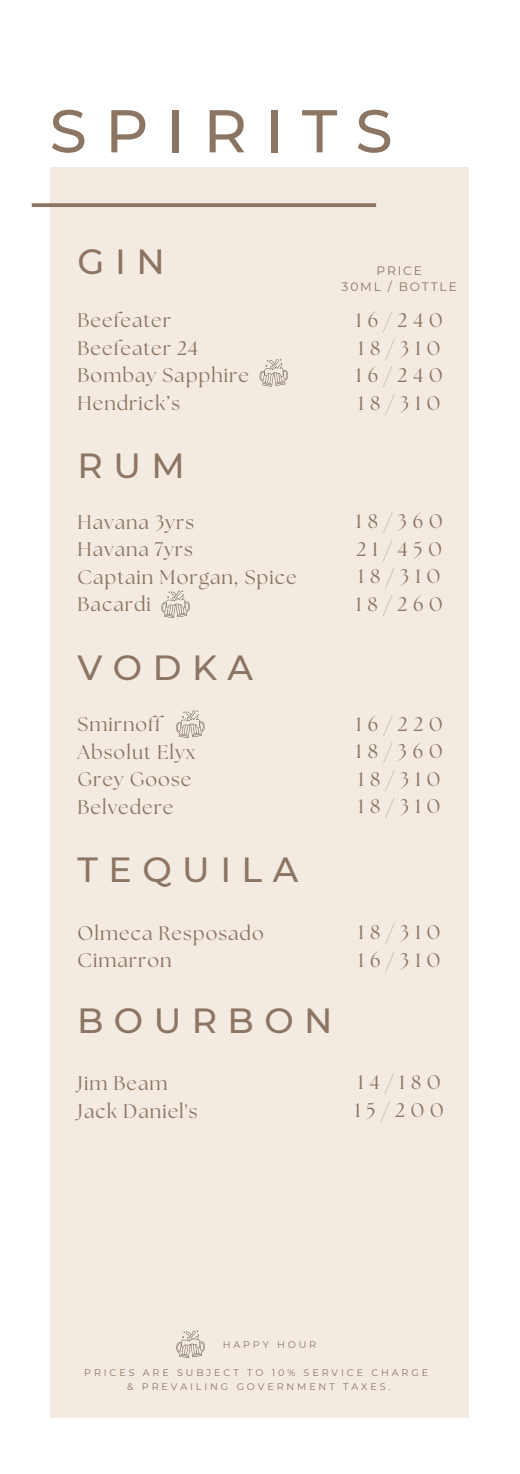
<style>
.page{position:relative;width:520px;height:1474px;background:#fff}
.page>*{position:absolute;margin:0;border:0;box-sizing:border-box;transform-origin:0 0}
.t1{font:500 60.2px "Montserrat";letter-spacing:.3em;color:#8c7562}
.t2{font:500 34.82px "Montserrat";letter-spacing:.3em;color:#8c7562}
.t3{font:19.78px/27.5px "The Seasons";letter-spacing:.3em;color:#8c7562}
.t4{font:19.6px/27.5px "The Seasons";letter-spacing:.05em;color:#8c7562}
.t5{font:12.25px/16.3px "Montserrat";letter-spacing:.15em;color:#8c7562;text-align:center}
.t6{font:9.62px/13.7px "Montserrat";letter-spacing:.3em;color:#8c7562;text-align:center}
</style>
<div class="page">
<div style="left:50px;top:167px;width:418px;height:1251px;background:#f3ebe2"></div>
<svg style="left:32px;top:203px;width:344px;height:4px"></svg>
<svg style="left:259px;top:359px;width:29px;height:28px"></svg>
<svg style="left:161px;top:591px;width:29px;height:27px"></svg>
<svg style="left:176px;top:711px;width:29px;height:27px"></svg>
<svg style="left:176px;top:1331px;width:29px;height:27px"></svg>
<h1 class="t1" style="left:50px;top:94px;width:345px">SPIRITS</h1>
<h2 class="t2" style="left:78px;top:240px;width:89px">GIN</h2>
<p class="t4" style="left:78px;top:308px;width:173px">Beefeater<br>Beefeater 24<br>Bombay Sapphire<br>Hendrick’s</p>
<h2 class="t2" style="left:78px;top:444px;width:109px">RUM</h2>
<p class="t4" style="left:78px;top:510px;width:221px">Havana 3yrs<br>Havana 7yrs<br>Captain Morgan, Spice<br>Bacardi</p>
<p class="t5" style="left:342px;top:262px;width:117px">PRICE<br>30ML / BOTTLE</p>
<p class="t3" style="left:356px;top:308px;width:88px;text-align:justify">16/240<br>18/310<br>16/240<br>18/310</p>
<p class="t3" style="left:356px;top:509px;width:89px">18/360<br>21/450<br>18/310<br>18/260</p>
<h2 class="t2" style="left:78px;top:646px;width:177px">VODKA</h2>
<p class="t4" style="left:78px;top:712px;width:119px">Smirnoff<br>Absolut Elyx<br>Grey Goose<br>Belvedere</p>
<h2 class="t2" style="left:78px;top:848px;width:222px">TEQUILA</h2>
<p class="t4" style="left:78px;top:920px;width:188px">Olmeca Resposado<br>Cimarron</p>
<h2 class="t2" style="left:77px;top:999px;width:257px">BOURBON</h2>
<p class="t3" style="left:356px;top:711px;width:88px;text-align:justify">16/220<br>18/360<br>18/310<br>18/310</p>
<p class="t3" style="left:358px;top:920px;width:84px">18/310<br>16/310</p>
<p class="t4" style="left:78px;top:1071px;width:121px">Jim Beam<br>Jack Daniel's</p>
<p class="t3" style="left:355px;top:1070px;width:91px">14/180<br>15/200</p>
<p class="t6" style="left:223px;top:1337px;width:95px">HAPPY HOUR</p>
<p class="t6" style="left:84px;top:1366px;width:345px">PRICES ARE SUBJECT TO 10% SERVICE CHARGE &amp; PREVAILING GOVERNMENT TAXES.</p>
</div>
